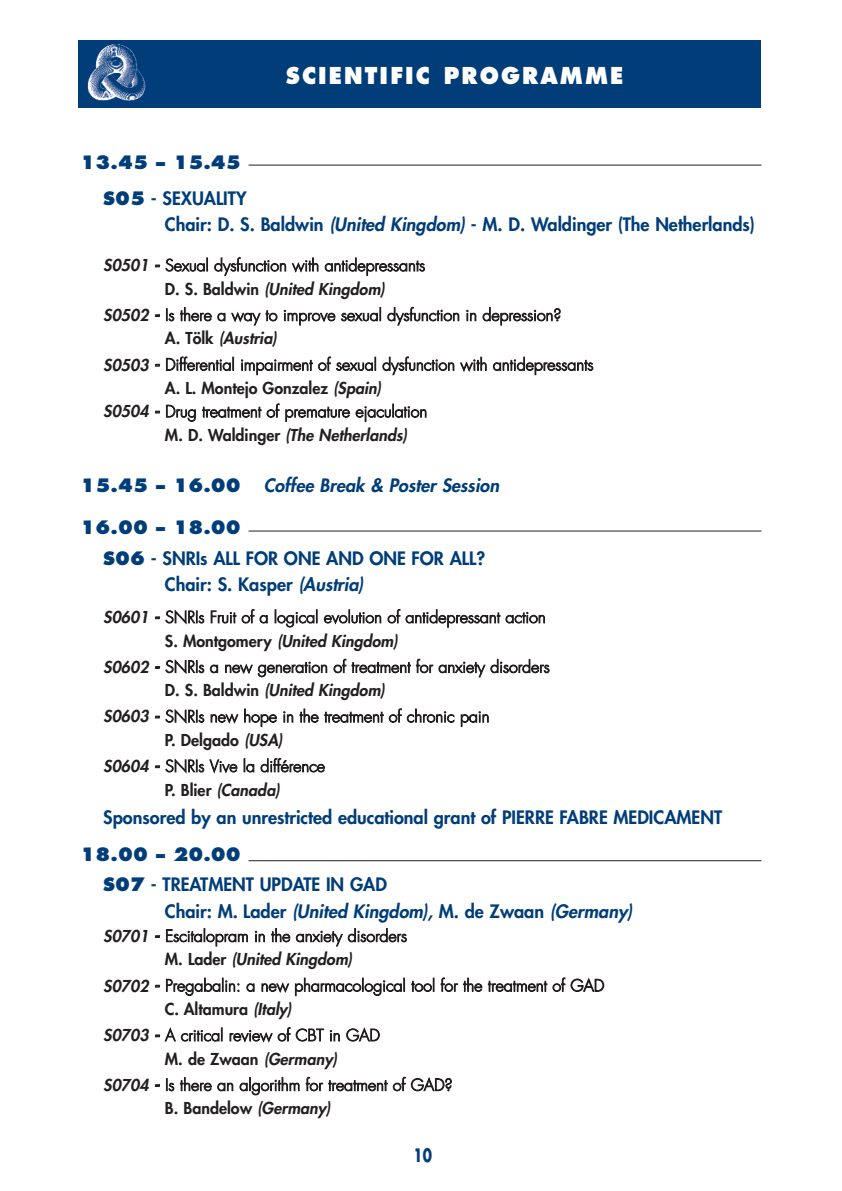
<style>
.page{position:relative;width:842px;height:1191px;background:#fff}
.page>*{position:absolute;margin:0;border:0;box-sizing:border-box;transform-origin:0 0}
.t1{font:800 22.6px "Futura";letter-spacing:.1em;color:#fff;scale:.94 1}
.t2{font:800 18px/30.4px "Futura";color:#003d79}
.t3{font:italic 800 18px "Futura";color:#003d79}
.t4{font:800 18px/36px "Futura";color:#003d79}
.t5{font:700 18px "Futura";color:#003d79;scale:.75 1}
.t6{font:300 16px/23.6px "Futura";color:#231f20}
.t7{font:italic 800 16px "Futura";color:#231f20}
.t8{font:800 16px "Futura";color:#231f20}
.s1{font-style:inherit}
.s2{font-style:italic}
.s3{font-weight:800;font-style:italic}
.s4{font-weight:800}
.s5{font-style:normal}
</style>
<div class="page">
<div style="left:79px;top:40px;width:682px;height:68px;background:#003d79"></div>
<hr style="left:249px;top:165px;width:512px;height:1px;background:#231f20">
<hr style="left:249px;top:531px;width:512px;height:1px;background:#231f20">
<hr style="left:249px;top:860px;width:512px;height:1px;background:#231f20">
<img style="left:78px;top:40px;width:68px;height:67px">
<h1 class="t1" style="left:286px;top:66px;width:361px">SCIENTIFIC PROGRAMME</h1>
<p class="t4" style="left:103px;top:145px;width:145px;text-indent:-23px">13.45 – 15.45<br>S05 <span class="s1">- SEXUALITY</span></p>
<p class="t2" style="left:165px;top:210px;width:591px">Chair: D. S. Baldwin <span class="s2">(United Kingdom)</span> - M. D. Waldinger (The Netherlands)</p>
<p class="t6" style="left:165px;top:255px;width:262px;text-indent:-62px"><span class="s3">S0501 -</span> Sexual dysfunction with antidepressants<br><span class="s4">D . S . B a l d w i n</span> <span class="s3">(United Kingdom)</span></p>
<p class="t6" style="left:165px;top:304px;width:398px;text-indent:-62px"><span class="s3">S0502 -</span> Is there a way to improve sexual dysfunction in depression?<br><span class="s4">A . T ö l k</span> <span class="s3">(Austria)</span></p>
<p class="t6" style="left:103px;top:354px;width:492px"><span class="s3">S0503 -</span> Differential impairment of sexual dysfunction with antidepressants</p>
<p class="t8" style="left:165px;top:380px;width:220px">A. L. Montejo Gonzalez <span class="s2">(Spain)</span></p>
<p class="t6" style="left:103px;top:401px;width:325px"><span class="s3">S0504 -</span> Drug treatment of premature ejaculation</p>
<p class="t7" style="left:165px;top:427px;width:246px"><span class="s5">M . D . Wa l d i n g e r</span> (The Netherlands)</p>
<p class="t4" style="left:81px;top:468px;width:162px">15.45 – 16.00</p>
<p class="t3" style="left:264px;top:476px;width:240px">Coffee Break &amp; Poster Session</p>
<p class="t2" style="left:103px;top:514px;width:383px;text-indent:-23px"><span class="s1">16.00 – 18.00<br>S06</span> - SNRIs ALL FOR ONE AND ONE FOR ALL?</p>
<p class="t2" style="left:165px;top:570px;width:203px">Chair: S. Kasper <span class="s2">(Austria)</span></p>
<p class="t6" style="left:165px;top:606px;width:382px;text-indent:-62px"><span class="s3">S0601 -</span> SNRIs Fruit of a logical evolution of antidepressant action<br><span class="s4">S. Montgomery</span> <span class="s3">(United Kingdom)</span></p>
<p class="t6" style="left:165px;top:656px;width:386px;text-indent:-62px"><span class="s3">S0602 -</span> SNRIs a new generation of treatment for anxiety disorders<br><span class="s4">D . S . B a l d w i n</span> <span class="s3">(United Kingdom)</span></p>
<p class="t6" style="left:165px;top:706px;width:326px;text-indent:-62px"><span class="s3">S0603 -</span> SNRIs new hope in the treatment of chronic pain<br><span class="s4">P. Delgado</span> <span class="s3">(USA)</span></p>
<p class="t6" style="left:165px;top:755px;width:162px;text-indent:-62px"><span class="s3">S0604 -</span> SNRIs Vive la différence<br><span class="s4">P. B l i e r</span> <span class="s3">(Canada)</span></p>
<p class="t2" style="left:103px;top:803px;width:620px">Sponsored by an unrestricted educational grant of PIERRE FABRE MEDICAMENT</p>
<p class="t2" style="left:103px;top:840px;width:285px;text-indent:-23px"><span class="s1">18.00 – 20.00<br>S07</span> - TREATMENT UPDATE IN GAD</p>
<p class="t3" style="left:165px;top:902px;width:472px"><span class="s5">Chair: M. Lader</span> (United Kingdom), <span class="s5">M. de Zwaan</span> (Germany)</p>
<p class="t6" style="left:103px;top:925px;width:305px;text-align:center"><span class="s3">S0701 -</span> Escitalopram in the anxiety disorders<br><span class="s4">M . La d e r</span> <span class="s3">(United Kingdom)</span></p>
<p class="t6" style="left:165px;top:975px;width:441px;text-indent:-62px"><span class="s3">S0702 -</span> Pregabalin: a new pharmacological tool for the treatment of GAD<br><span class="s4">C. Altamura</span> <span class="s3">(Italy)</span></p>
<p class="t6" style="left:165px;top:1024px;width:216px;text-indent:-62px"><span class="s3">S0703 -</span> A critical review of CBT in GAD<br><span class="s4">M. de Zwaan</span> <span class="s3">(Germany)</span></p>
<p class="t6" style="left:165px;top:1074px;width:289px;text-indent:-62px"><span class="s3">S0704 -</span> Is there an algorithm for treatment of GAD?<br><span class="s4">B. Bandelow</span> <span class="s3">(Germany)</span></p>
<p class="t5" style="left:414px;top:1147px;width:26px">10</p>
</div>
